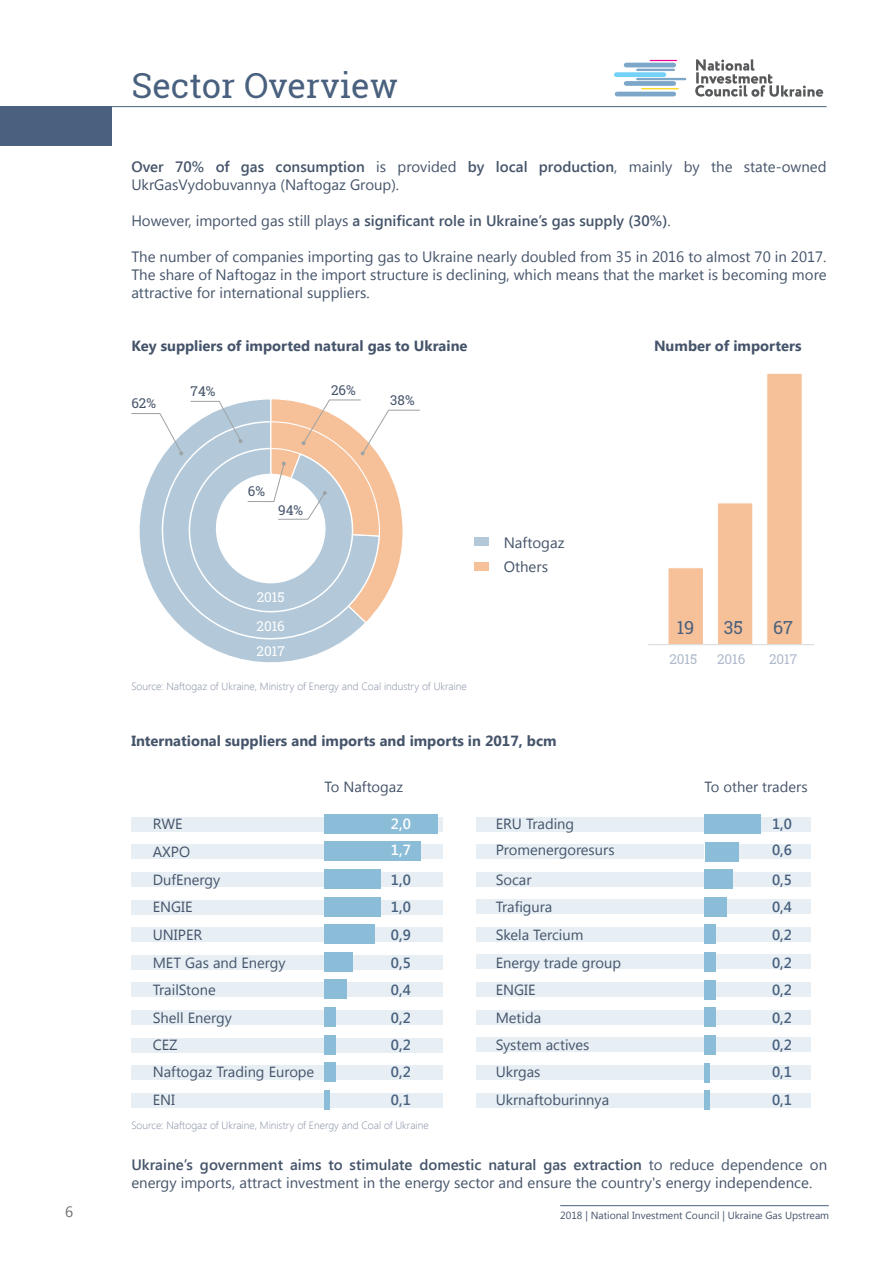
<style>
.page{position:relative;width:893px;height:1263px;background:#fff}
.page>*{position:absolute;margin:0;border:0;box-sizing:border-box;transform-origin:0 0}
.t1{font:34.5px "Roboto Slab";color:#49617e}
.t2{font:18px "Roboto Slab";color:#49617e}
.t3{font:15px/18px "Segoe UI";color:#45546a}
.t4{font:600 15px "Segoe UI";color:#45546a}
.t5{font:15px "Segoe UI";color:#6d6e71}
.t6{font:14.7px/27.8px "Segoe UI";color:#45546a}
.t7{font:700 14.7px "Segoe UI";color:#45546a}
.t8{font:600 14.7px/27.3px "Segoe UI";color:#49617e}
.t9{font:600 14.7px/26.2px "Segoe UI";color:#fff}
.t10{font:13.5px "Roboto Slab";color:#45546a}
.t11{font:13.5px "Roboto Slab";color:#fff}
.t12{font:13.5px "Roboto Slab";color:#adb9ca}
.t13{font:300 10.5px "Segoe UI";color:#818ba1}
.t14{font:10.35px "Segoe UI";color:#45546a}
.s1{font-weight:600}
.s2{font-weight:400}
</style>
<div class="page">
<div style="left:476px;top:1093px;width:335px;height:14px;background:#e7eff5"></div>
<div style="left:131px;top:872px;width:312px;height:15px;background:#e7eff5"></div>
<div style="left:131px;top:817px;width:312px;height:14px;background:#e7eff5"></div>
<div style="left:131px;top:844px;width:312px;height:15px;background:#e7eff5"></div>
<div style="left:131px;top:1093px;width:312px;height:14px;background:#e7eff5"></div>
<div style="left:131px;top:1010px;width:312px;height:14px;background:#e7eff5"></div>
<div style="left:131px;top:927px;width:312px;height:15px;background:#e7eff5"></div>
<div style="left:131px;top:955px;width:312px;height:15px;background:#e7eff5"></div>
<div style="left:131px;top:900px;width:312px;height:14px;background:#e7eff5"></div>
<div style="left:131px;top:982px;width:312px;height:15px;background:#e7eff5"></div>
<div style="left:131px;top:1037px;width:312px;height:15px;background:#e7eff5"></div>
<div style="left:131px;top:1065px;width:312px;height:15px;background:#e7eff5"></div>
<div style="left:324px;top:814px;width:114px;height:20px;background:#8cbdd8"></div>
<div style="left:324px;top:841px;width:97px;height:20px;background:#8cbdd8"></div>
<div style="left:324px;top:869px;width:57px;height:20px;background:#8cbdd8"></div>
<div style="left:324px;top:897px;width:57px;height:19px;background:#8cbdd8"></div>
<div style="left:324px;top:924px;width:51px;height:20px;background:#8cbdd8"></div>
<div style="left:324px;top:952px;width:29px;height:20px;background:#8cbdd8"></div>
<div style="left:324px;top:979px;width:23px;height:20px;background:#8cbdd8"></div>
<div style="left:324px;top:1007px;width:12px;height:20px;background:#8cbdd8"></div>
<div style="left:324px;top:1035px;width:12px;height:19px;background:#8cbdd8"></div>
<div style="left:324px;top:1062px;width:12px;height:20px;background:#8cbdd8"></div>
<div style="left:324px;top:1090px;width:6px;height:20px;background:#8cbdd8"></div>
<div style="left:476px;top:955px;width:335px;height:14px;background:#e7eff5"></div>
<div style="left:476px;top:927px;width:335px;height:15px;background:#e7eff5"></div>
<svg style="left:201px;top:642px;width:140px;height:21px"></svg>
<div style="left:476px;top:844px;width:335px;height:14px;background:#e7eff5"></div>
<hr style="left:0;top:106px;width:826px;height:1px;background:#49617e">
<div style="left:0;top:107px;width:112px;height:39px;background:#49617e"></div>
<svg style="left:178px;top:624px;width:186px;height:18px;background:#bfd1e0"></svg>
<div style="left:474px;top:537px;width:15px;height:9px;background:#b3c9da"></div>
<div style="left:474px;top:563px;width:15px;height:8px;background:#f6c098"></div>
<div style="left:667px;top:567px;width:37px;height:78px;background:#f6c098;border:1px solid #fff"></div>
<div style="left:717px;top:502px;width:36px;height:143px;background:#f6c098;border:1px solid #fff"></div>
<div style="left:766px;top:373px;width:37px;height:272px;background:#f6c098;border:1px solid #fff"></div>
<hr style="left:648px;top:644px;width:166px;height:1px;background:#d9d9d8">
<div style="left:476px;top:817px;width:335px;height:14px;background:#e7eff5"></div>
<div style="left:476px;top:872px;width:335px;height:15px;background:#e7eff5"></div>
<div style="left:476px;top:982px;width:335px;height:15px;background:#e7eff5"></div>
<div style="left:476px;top:900px;width:335px;height:14px;background:#e7eff5"></div>
<hr style="left:560px;top:1205px;width:269px;height:1px;background:#49617e">
<svg style="left:131px;top:399px;width:289px;height:225px"></svg>
<div style="left:476px;top:1010px;width:335px;height:14px;background:#e7eff5"></div>
<div style="left:476px;top:1065px;width:335px;height:14px;background:#e7eff5"></div>
<div style="left:476px;top:1037px;width:335px;height:15px;background:#e7eff5"></div>
<div style="left:705px;top:814px;width:56px;height:20px;background:#8cbdd8"></div>
<div style="left:705px;top:842px;width:33px;height:19px;background:#8cbdd8"></div>
<div style="left:705px;top:869px;width:28px;height:20px;background:#8cbdd8"></div>
<div style="left:705px;top:897px;width:22px;height:20px;background:#8cbdd8"></div>
<div style="left:705px;top:924px;width:11px;height:20px;background:#8cbdd8"></div>
<div style="left:705px;top:952px;width:11px;height:20px;background:#8cbdd8"></div>
<div style="left:705px;top:980px;width:11px;height:20px;background:#8cbdd8"></div>
<div style="left:705px;top:1007px;width:11px;height:20px;background:#8cbdd8"></div>
<div style="left:705px;top:1035px;width:11px;height:20px;background:#8cbdd8"></div>
<div style="left:705px;top:1062px;width:5px;height:20px;background:#8cbdd8"></div>
<div style="left:705px;top:1090px;width:5px;height:20px;background:#8cbdd8"></div>
<hr style="left:626px;top:63px;width:48px;height:4px;background:#7da7c9">
<hr style="left:637px;top:69px;width:37px;height:2px;background:#7da7c9">
<hr style="left:642px;top:88px;width:36px;height:1px;background:#ffd400">
<svg style="left:650px;top:60px;width:27px;height:1px"></svg>
<hr style="left:617px;top:92px;width:57px;height:4px;background:#7da7c9">
<div style="left:626px;top:81px;width:48px;height:5px;background:#7da7c9"></div>
<div style="left:616px;top:72px;width:48px;height:5px;background:#74d1f7"></div>
<hr style="left:637px;top:78px;width:48px;height:2px;background:#7da7c9">
<svg style="left:695px;top:59px;width:128px;height:38px"></svg>
<h1 class="t1" style="left:131px;top:61px;width:268px">Sector Overview</h1>
<p class="t3" style="left:131px;top:157px;width:697px"><span class="s1">Over 70% of gas consumption</span> is provided <span class="s1">by local production</span>, mainly by the state-owned<br>UkrGasVydobuvannya (Naftogaz Group).</p>
<p class="t4" style="left:131px;top:210px;width:541px"><span class="s2">However, imported gas still plays</span> a significant role in Ukraine’s gas supply (30%)<span class="s2">.</span></p>
<p class="t3" style="left:131px;top:247px;width:697px;text-align:justify">The number of companies importing gas to Ukraine nearly doubled from 35 in 2016 to almost 70 in 2017.<br>The share of Naftogaz in the import structure is declining, which means that the market is becoming more attractive for international suppliers.</p>
<p class="t7" style="left:131px;top:335px;width:338px">Key suppliers of imported natural gas to Ukraine</p>
<p class="t10" style="left:191px;top:382px;width:26px">74%</p>
<p class="t10" style="left:331px;top:380px;width:26px">26%</p>
<p class="t10" style="left:131px;top:394px;width:26px">62%</p>
<p class="t10" style="left:390px;top:391px;width:26px">38%</p>
<p class="t10" style="left:248px;top:482px;width:19px">6%</p>
<p class="t10" style="left:278px;top:501px;width:27px">94%</p>
<p class="t11" style="left:257px;top:588px;width:29px">2015</p>
<p class="t11" style="left:257px;top:617px;width:30px">2016</p>
<p class="t11" style="left:257px;top:642px;width:30px">2017</p>
<p class="t13" style="left:131px;top:679px;width:337px">Source: Naftogaz of Ukraine, Ministry of Energy and Coal industry of Ukraine</p>
<p class="t3" style="left:504px;top:530px;width:62px;line-height:24px">Naftogaz<br>Others</p>
<p class="t7" style="left:131px;top:730px;width:427px">International suppliers and imports and imports in 2017, bcm</p>
<p class="t7" style="left:654px;top:335px;width:149px">Number of importers</p>
<p class="t2" style="left:677px;top:615px;width:19px">19</p>
<p class="t2" style="left:724px;top:615px;width:21px">35</p>
<p class="t12" style="left:669px;top:650px;width:29px">2015</p>
<p class="t12" style="left:717px;top:650px;width:30px">2016</p>
<p class="t2" style="left:773px;top:615px;width:21px">67</p>
<p class="t12" style="left:769px;top:650px;width:30px">2017</p>
<p class="t6" style="left:325px;top:773px;width:80px">To Naftogaz</p>
<p class="t6" style="left:705px;top:773px;width:104px">To other traders</p>
<p class="t6" style="left:153px;top:810px;width:69px">RWE<br>AXPO<br>DufEnergy</p>
<p class="t9" style="left:391px;top:810px;width:21px">2,0<br>1,7</p>
<p class="t8" style="left:391px;top:865px;width:21px">1,0</p>
<p class="t6" style="left:496px;top:810px;width:120px;line-height:26.2px">ERU Trading<br>Promenergoresurs</p>
<p class="t6" style="left:496px;top:865px;width:37px">Socar</p>
<p class="t8" style="left:772px;top:810px;width:21px;line-height:26.2px">1,0<br>0,6</p>
<p class="t8" style="left:772px;top:865px;width:21px">0,5</p>
<p class="t6" style="left:153px;top:892px;width:41px">ENGIE</p>
<p class="t8" style="left:391px;top:892px;width:21px">1,0</p>
<p class="t6" style="left:496px;top:892px;width:58px">Trafigura</p>
<p class="t8" style="left:772px;top:892px;width:21px">0,4</p>
<p class="t6" style="left:153px;top:920px;width:51px">UNIPER</p>
<p class="t8" style="left:391px;top:920px;width:21px">0,9</p>
<p class="t6" style="left:496px;top:920px;width:89px">Skela Tercium</p>
<p class="t8" style="left:772px;top:920px;width:21px">0,2</p>
<p class="t6" style="left:153px;top:948px;width:134px">MET Gas and Energy</p>
<p class="t8" style="left:391px;top:948px;width:21px">0,5</p>
<p class="t6" style="left:153px;top:975px;width:64px">TrailStone</p>
<p class="t8" style="left:391px;top:976px;width:21px">0,4</p>
<p class="t6" style="left:153px;top:1003px;width:81px">Shell Energy</p>
<p class="t8" style="left:391px;top:1003px;width:21px">0,2</p>
<p class="t6" style="left:153px;top:1030px;width:163px">CEZ<br>Naftogaz Trading Europe</p>
<p class="t8" style="left:391px;top:1030px;width:21px">0,2<br>0,2</p>
<p class="t6" style="left:496px;top:948px;width:127px">Energy trade group</p>
<p class="t6" style="left:496px;top:975px;width:41px">ENGIE</p>
<p class="t6" style="left:496px;top:1003px;width:95px;line-height:27.3px">Metida<br>System actives</p>
<p class="t8" style="left:772px;top:948px;width:21px;text-align:justify">0,2<br>0,2<br>0,2<br>0,2</p>
<p class="t6" style="left:496px;top:1058px;width:46px">Ukrgas</p>
<p class="t8" style="left:772px;top:1058px;width:21px">0,1</p>
<p class="t6" style="left:153px;top:1085px;width:24px">ENI</p>
<p class="t8" style="left:391px;top:1085px;width:21px">0,1</p>
<p class="t6" style="left:496px;top:1085px;width:115px">Ukrnaftoburinnya</p>
<p class="t8" style="left:772px;top:1085px;width:21px">0,1</p>
<p class="t13" style="left:131px;top:1118px;width:299px">Source: Naftogaz of Ukraine, Ministry of Energy and Coal of Ukraine</p>
<p class="t3" style="left:131px;top:1155px;width:697px"><span class="s1">Ukraine’s government aims to stimulate domestic natural gas extraction</span> to reduce dependence on energy imports, attract investment in the energy sector and ensure the country's energy independence.</p>
<p class="t5" style="left:65px;top:1201px;width:10px">6</p>
<p class="t14" style="left:560px;top:1208px;width:270px">2018 | National Investment Council | Ukraine Gas Upstream</p>
</div>
